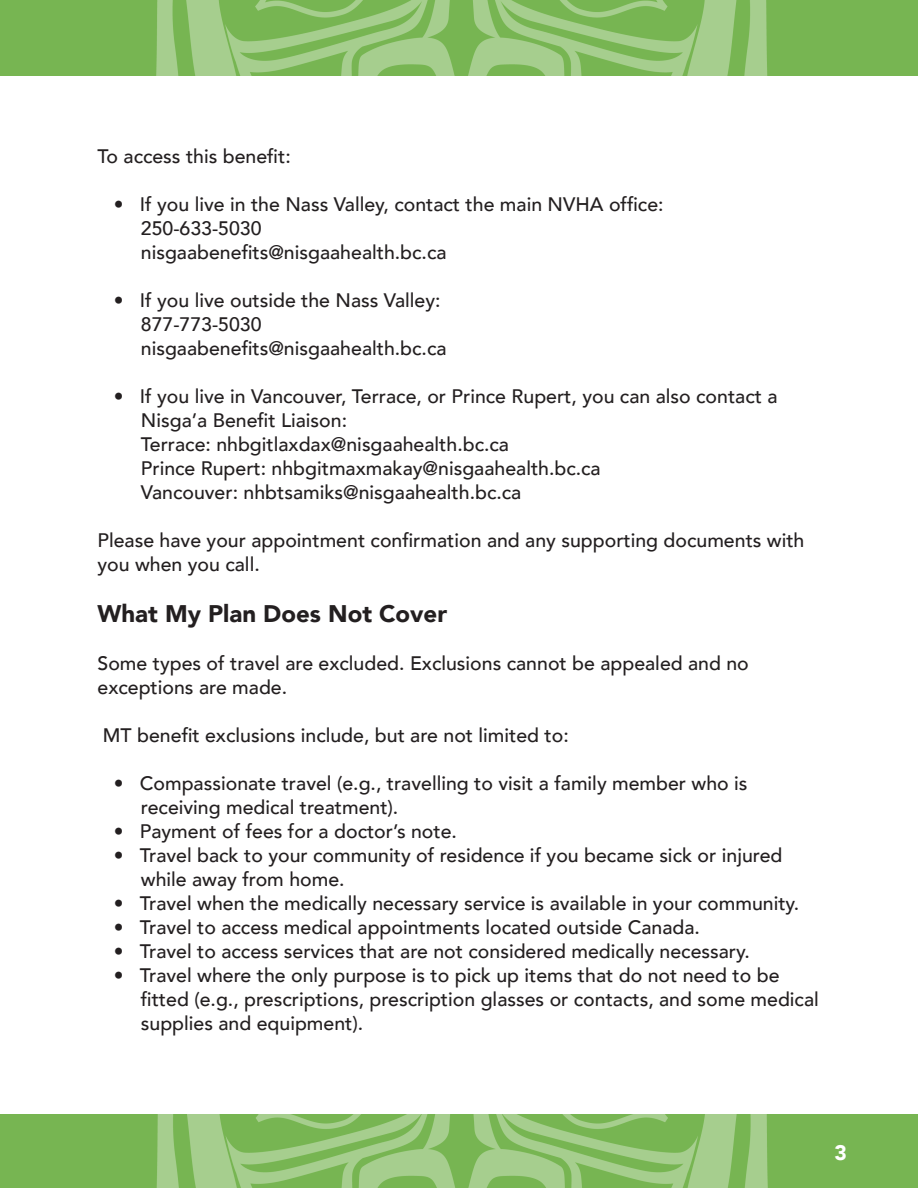
<style>
.page{position:relative;width:918px;height:1188px;background:#fff}
.page>*{position:absolute;margin:0;border:0;box-sizing:border-box;transform-origin:0 0}
.t1{font:900 24px "Avenir";color:#231f20}
.t2{font:900 21px "Avenir";color:#fff}
.t3{font:500 19.5px/24px "Avenir";color:#231f20}
</style>
<div class="page">
<img style="left:0;top:1114px;width:918px;height:74px">
<img style="left:0;top:0;width:918px;height:76px">
<p class="t3" style="left:98px;top:143px;width:195px">To access this benefit:</p>
<p class="t3" style="left:114px;top:191px;width:551px">• If you live in the Nass Valley, contact the main NVHA office:</p>
<p class="t3" style="left:141px;top:215px;width:122px">250-633-5030</p>
<p class="t3" style="left:141px;top:239px;width:307px">nisgaabenefits@nisgaahealth.bc.ca</p>
<p class="t3" style="left:114px;top:287px;width:328px">• If you live outside the Nass Valley:</p>
<p class="t3" style="left:141px;top:311px;width:122px">877-773-5030</p>
<p class="t3" style="left:141px;top:335px;width:307px">nisgaabenefits@nisgaahealth.bc.ca</p>
<p class="t3" style="left:141px;top:383px;width:638px;text-indent:-27px">• If you live in Vancouver, Terrace, or Prince Rupert, you can also contact a<br>Nisga’a Benefit Liaison:</p>
<p class="t3" style="left:141px;top:431px;width:370px">Terrace: nhbgitlaxdax@nisgaahealth.bc.ca</p>
<p class="t3" style="left:141px;top:455px;width:461px">Prince Rupert: nhbgitmaxmakay@nisgaahealth.bc.ca</p>
<p class="t3" style="left:141px;top:479px;width:382px">Vancouver: nhbtsamiks@nisgaahealth.bc.ca</p>
<p class="t3" style="left:98px;top:527px;width:708px">Please have your appointment confirmation and any supporting documents with you when you call.</p>
<p class="t1" style="left:98px;top:593px;width:351px">What My Plan Does Not Cover</p>
<p class="t3" style="left:98px;top:650px;width:653px">Some types of travel are excluded. Exclusions cannot be appealed and no exceptions are made.</p>
<p class="t3" style="left:103px;top:722px;width:467px">MT benefit exclusions include, but are not limited to:</p>
<p class="t3" style="left:141px;top:770px;width:608px;text-indent:-27px">• Compassionate travel (e.g., travelling to visit a family member who is receiving medical treatment).</p>
<p class="t3" style="left:114px;top:818px;width:345px">• Payment of fees for a doctor’s note.</p>
<p class="t3" style="left:141px;top:842px;width:643px;text-indent:-27px">• Travel back to your community of residence if you became sick or injured while away from home.</p>
<p class="t3" style="left:114px;top:890px;width:687px">• Travel when the medically necessary service is available in your community.</p>
<p class="t3" style="left:114px;top:914px;width:588px">• Travel to access medical appointments located outside Canada.</p>
<p class="t3" style="left:114px;top:938px;width:638px">• Travel to access services that are not considered medically necessary.</p>
<p class="t3" style="left:141px;top:962px;width:679px;text-indent:-27px">• Travel where the only purpose is to pick up items that do not need to be fitted (e.g., prescriptions, prescription glasses or contacts, and some medical supplies and equipment).</p>
<p class="t2" style="left:835px;top:1134px;width:14px">3</p>
</div>
